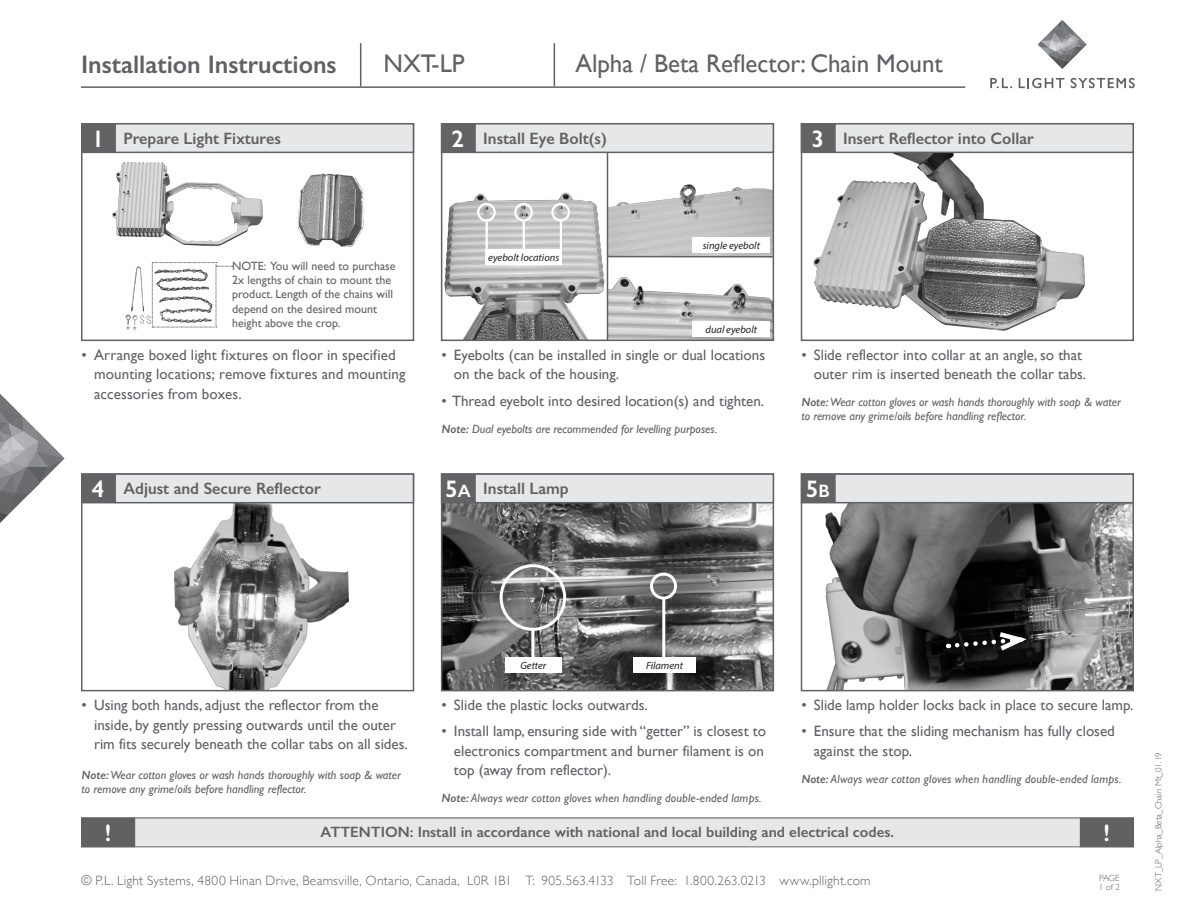
<style>
.page{position:relative;width:1188px;height:918px;background:#fff}
.page>*{position:absolute;margin:0;border:0;box-sizing:border-box;transform-origin:0 0}
.body_copy{font:25.5px "Gill Sans";color:#616164}
.body_copy-2{font:600 25.5px "Gill Sans";color:#616164}
.STEP_NUMBERS{font:600 24px "Gill Sans";color:#fff}
.SubHead{font:600 16.5px "Gill Sans";color:#616164}
._1_3_Bulleted_Copy{font:15px/19.5px "Gill Sans";color:#616164}
.t1{font:600 15px "Gill Sans";color:#616164}
.t2{font:300 13.5px "Gill Sans";letter-spacing:.015em;color:#616164}
._1_3_Bulleted_Copy-2{font:italic 12px/13.5px "Gill Sans";color:#616164}
.t3{font:12px/14.4px "Gill Sans";color:#616164}
.t4{font:italic 10.5px "Myriad Pro";color:#231f20}
.t5{font:300 9px "Gill Sans";color:#616164}
.s1{font-weight:600}
.s2{font-size:18px}
</style>
<div class="page">
<img style="left:608px;top:258px;width:163px;height:80px">
<img style="left:608px;top:170px;width:163px;height:86px">
<img style="left:444px;top:155px;width:163px;height:183px">
<div style="left:135px;top:818px;width:945px;height:28px;background:#e6e7e9"></div>
<div style="left:82px;top:819px;width:52px;height:27px;background:#616164"></div>
<div style="left:81px;top:818px;width:54px;height:29px;border:3px solid #616164"></div>
<hr style="left:81px;top:846px;width:1053px;height:1px;background:#616164">
<hr style="left:81px;top:818px;width:1053px;height:1px;background:#616164">
<div style="left:1081px;top:819px;width:51px;height:27px;background:#616164"></div>
<div style="left:1080px;top:818px;width:54px;height:29px;border:3px solid #616164"></div>
<img style="left:804px;top:503px;width:327px;height:185px">
<div style="left:801px;top:473px;width:333px;height:218px;border:2px solid #616164"></div>
<div style="left:802px;top:474px;width:32px;height:29px;background:#636366"></div>
<div style="left:801px;top:473px;width:34px;height:30px;border:2px solid #636366"></div>
<div style="left:834px;top:473px;width:300px;height:30px;background:#e6e7e9;border:2px solid #616164"></div>
<img style="left:96px;top:153px;width:305px;height:177px">
<div style="left:81px;top:123px;width:333px;height:218px;border:2px solid #616164"></div>
<div style="left:82px;top:124px;width:32px;height:28px;background:#636366"></div>
<div style="left:81px;top:123px;width:34px;height:30px;border:2px solid #636366"></div>
<div style="left:115px;top:124px;width:298px;height:28px;background:#e6e7e9"></div>
<div style="left:114px;top:123px;width:300px;height:30px;border:2px solid #616164"></div>
<img style="left:172px;top:503px;width:179px;height:185px">
<div style="left:81px;top:473px;width:333px;height:218px;border:2px solid #616164"></div>
<div style="left:82px;top:474px;width:32px;height:29px;background:#636366"></div>
<div style="left:81px;top:473px;width:34px;height:30px;border:2px solid #636366"></div>
<div style="left:115px;top:474px;width:298px;height:29px;background:#e6e7e9"></div>
<div style="left:114px;top:473px;width:300px;height:30px;border:2px solid #616164"></div>
<svg style="left:990px;top:78px;width:22px;height:10px"></svg>
<svg style="left:1019px;top:78px;width:45px;height:10px"></svg>
<svg style="left:1071px;top:78px;width:64px;height:10px"></svg>
<svg style="left:1038px;top:20px;width:49px;height:49px"></svg>
<hr style="left:81px;top:86px;width:884px;height:2px;background:#616164">
<hr style="left:360px;top:43px;width:1px;height:43px;background:#616164">
<hr style="left:554px;top:43px;width:1px;height:43px;background:#616164">
<div style="left:441px;top:123px;width:333px;height:218px;border:2px solid #616164"></div>
<div style="left:442px;top:124px;width:32px;height:28px;background:#636366"></div>
<div style="left:441px;top:123px;width:34px;height:30px;border:2px solid #636366"></div>
<div style="left:475px;top:124px;width:298px;height:28px;background:#e6e7e9"></div>
<div style="left:474px;top:123px;width:300px;height:30px;border:2px solid #616164"></div>
<img style="left:444px;top:503px;width:327px;height:185px">
<div style="left:441px;top:473px;width:333px;height:218px;border:2px solid #616164"></div>
<div style="left:442px;top:474px;width:32px;height:29px;background:#636366"></div>
<div style="left:441px;top:473px;width:34px;height:30px;border:2px solid #636366"></div>
<div style="left:475px;top:474px;width:298px;height:29px;background:#e6e7e9"></div>
<div style="left:474px;top:473px;width:300px;height:30px;border:2px solid #616164"></div>
<svg style="left:0;top:394px;width:64px;height:129px"></svg>
<img style="left:804px;top:153px;width:327px;height:178px">
<div style="left:801px;top:123px;width:333px;height:218px;border:2px solid #616164"></div>
<div style="left:802px;top:124px;width:32px;height:28px;background:#636366"></div>
<div style="left:801px;top:123px;width:34px;height:30px;border:2px solid #636366"></div>
<div style="left:835px;top:124px;width:298px;height:28px;background:#e6e7e9"></div>
<div style="left:834px;top:123px;width:300px;height:30px;border:2px solid #616164"></div>
<hr style="left:607px;top:152px;width:1px;height:188px;background:#616164">
<svg style="left:948px;top:629px;width:85px;height:25px"></svg>
<div style="left:514px;top:203px;width:19px;height:19px;border:2px solid #fff;border-radius:50%"></div>
<hr style="left:523px;top:222px;width:2px;height:27px;background:#fff">
<div style="left:486px;top:249px;width:76px;height:15px;background:#fff"></div>
<div style="left:551px;top:203px;width:19px;height:19px;border:2px solid #fff;border-radius:50%"></div>
<hr style="left:560px;top:222px;width:2px;height:27px;background:#fff">
<div style="left:477px;top:203px;width:19px;height:19px;border:2px solid #fff;border-radius:50%"></div>
<hr style="left:486px;top:222px;width:2px;height:27px;background:#fff">
<div style="left:693px;top:237px;width:77px;height:16px;background:#fff"></div>
<div style="left:693px;top:321px;width:77px;height:15px;background:#fff"></div>
<svg style="left:564px;top:581px;width:147px;height:10px"></svg>
<hr style="left:608px;top:256px;width:166px;height:2px;background:#616164">
<svg style="left:152px;top:262px;width:81px;height:66px"></svg>
<div style="left:500px;top:564px;width:66px;height:67px;border:3px solid #fff;border-radius:50%"></div>
<hr style="left:531px;top:628px;width:3px;height:30px;background:#fff">
<div style="left:505px;top:658px;width:57px;height:15px;background:#fff"></div>
<hr style="left:662px;top:598px;width:3px;height:63px;background:#fff">
<div style="left:633px;top:657px;width:63px;height:15px;background:#fff"></div>
<div style="left:650px;top:573px;width:27px;height:27px;border:3px solid #fff;border-radius:50%"></div>
<svg style="left:718px;top:578px;width:56px;height:5px"></svg>
<p class="body_copy-2" style="left:81px;top:48px;width:257px">Installation Instructions</p>
<p class="body_copy" style="left:384px;top:48px;width:83px">NXT-LP</p>
<p class="body_copy" style="left:575px;top:48px;width:369px">Alpha / Beta Reflector: Chain Mount</p>
<p class="STEP_NUMBERS" style="left:92px;top:124px;width:14px">1</p>
<p class="SubHead" style="left:123px;top:129px;width:159px">Prepare Light Fixtures</p>
<p class="STEP_NUMBERS" style="left:452px;top:124px;width:14px">2</p>
<p class="SubHead" style="left:483px;top:129px;width:125px">Install Eye Bolt(s)</p>
<p class="STEP_NUMBERS" style="left:812px;top:124px;width:14px">3</p>
<p class="SubHead" style="left:843px;top:129px;width:192px">Insert Reflector into Collar</p>
<p class="t3" style="left:232px;top:259px;width:165px">NOTE: You will need to purchase<br>2x lengths of chain to mount the product. Length of the chains will depend on the desired mount height above the crop.</p>
<p class="_1_3_Bulleted_Copy" style="left:94px;top:345px;width:313px;text-indent:-13px">• Arrange boxed light fixtures on floor in specified mounting locations; remove fixtures and mounting accessories from boxes.</p>
<p class="STEP_NUMBERS" style="left:92px;top:474px;width:14px">4</p>
<p class="SubHead" style="left:123px;top:479px;width:199px">Adjust and Secure Reflector</p>
<p class="t4" style="left:488px;top:251px;width:73px">eyebolt locations</p>
<p class="t4" style="left:703px;top:239px;width:59px">single eyebolt</p>
<p class="t4" style="left:706px;top:323px;width:53px">dual eyebolt</p>
<p class="_1_3_Bulleted_Copy" style="left:454px;top:345px;width:313px;text-indent:-13px">• Eyebolts (can be installed in single or dual locations on the back of the housing.</p>
<p class="_1_3_Bulleted_Copy" style="left:441px;top:391px;width:324px">• Thread eyebolt into desired location(s) and tighten.</p>
<p class="_1_3_Bulleted_Copy-2" style="left:441px;top:422px;width:278px"><span class="s1">Note:</span> Dual eyebolts are recommended for levelling purposes.</p>
<p class="STEP_NUMBERS" style="left:445px;top:474px;width:27px">5<span class="s2">A</span></p>
<p class="SubHead" style="left:483px;top:479px;width:87px">Install Lamp</p>
<p class="_1_3_Bulleted_Copy" style="left:801px;top:345px;width:286px;text-align:right">• Slide reflector into collar at an angle, so that outer rim is inserted beneath the collar tabs.</p>
<p class="_1_3_Bulleted_Copy-2" style="left:801px;top:396px;width:321px"><span class="s1">Note:</span> Wear cotton gloves or wash hands thoroughly with soap &amp; water to remove any grime/oils before handling reflector.</p>
<p class="STEP_NUMBERS" style="left:806px;top:474px;width:25px">5<span class="s2">B</span></p>
<p class="_1_3_Bulleted_Copy" style="left:94px;top:695px;width:315px;text-indent:-13px">• Using both hands, adjust the reflector from the inside, by gently pressing outwards until the outer rim fits securely beneath the collar tabs on all sides.</p>
<p class="_1_3_Bulleted_Copy-2" style="left:82px;top:768px;width:321px"><span class="s1">Note:</span>Wear cotton gloves or wash hands thoroughly with soap &amp; water to remove any grime/oils before handling reflector.</p>
<p class="t4" style="left:520px;top:659px;width:27px">Getter</p>
<p class="t4" style="left:646px;top:659px;width:39px">Filament</p>
<p class="_1_3_Bulleted_Copy" style="left:441px;top:695px;width:208px">• Slide the plastic locks outwards.</p>
<p class="_1_3_Bulleted_Copy" style="left:454px;top:721px;width:314px;text-indent:-13px">• Install lamp, ensuring side with “getter” is closest to electronics compartment and burner filament is on top (away from reflector).</p>
<p class="_1_3_Bulleted_Copy-2" style="left:441px;top:792px;width:322px"><span class="s1">Note:</span> Always wear cotton gloves when handling double-ended lamps.</p>
<p class="_1_3_Bulleted_Copy" style="left:801px;top:695px;width:334px">• Slide lamp holder locks back in place to secure lamp.</p>
<p class="_1_3_Bulleted_Copy" style="left:814px;top:721px;width:303px;text-indent:-13px">• Ensure that the sliding mechanism has fully closed against the stop.</p>
<p class="_1_3_Bulleted_Copy-2" style="left:801px;top:772px;width:322px"><span class="s1">Note:</span> Always wear cotton gloves when handling double-ended lamps.</p>
<p class="STEP_NUMBERS" style="left:105px;top:818px;width:8px">!</p>
<p class="STEP_NUMBERS" style="left:1104px;top:818px;width:8px">!</p>
<p class="t1" style="left:321px;top:823px;width:575px">ATTENTION: Install in accordance with national and local building and electrical codes.</p>
<p class="t2" style="left:81px;top:870px;width:791px">© P.L. Light Systems, 4800 Hinan Drive, Beamsville, Ontario, Canada, L0R 1B1 T: 905.563.4133 Toll Free: 1.800.263.0213 www.pllight.com</p>
<p class="t5" style="left:1099px;top:871px;width:22px">PAGE</p>
<p class="t5" style="left:1099px;top:880px;width:23px">1 of 2</p>
<p class="t5" style="left:1151px;top:891px;width:140px;rotate:-90deg">NXT_LP_Alpha_Beta_Chain Mt_01.19</p>
</div>
